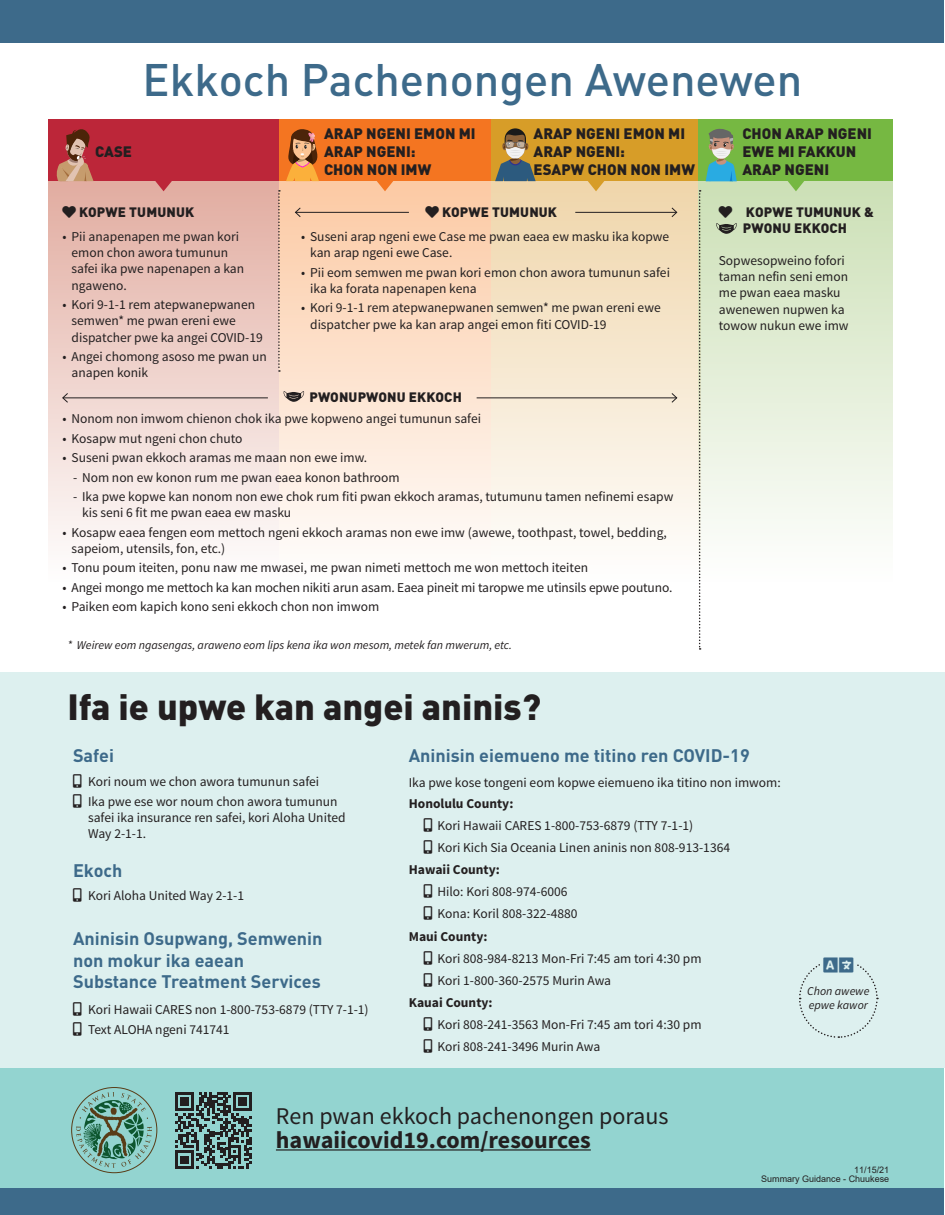
<style>
.page{position:relative;width:945px;height:1215px;background:#fff}
.page>*{position:absolute;margin:0;border:0;box-sizing:border-box;transform-origin:0 0}
.t1{font:500 45px "DIN Pro";color:#3d6a8a}
.t2{font:900 36px "DIN Pro";color:#231f20}
.normal_text{font:24px "Source Sans Pro";color:#231f20}
.normal_text-2{font:700 24px "Source Sans Pro";color:#231f20}
.t3{font:700 18px/21.6px "DIN Pro";color:#3d6a8a}
.t4{font:900 15px/18px "DIN Pro";color:#231f20}
.Indent{font:13.5px/16.2px "Source Sans Pro";color:#231f20}
.Indent_Icon{font:13.5px/16.2px "Source Sans Pro";color:#231f20}
.normal_text-3{font:13.5px/16.2px "Source Sans Pro";color:#231f20}
.t5{font:900 13.5px/16.2px "DIN Pro";letter-spacing:.01em;color:#231f20}
.Indent_Icon-2{font:700 13.5px "Source Sans Pro";color:#231f20}
.Indent-2{font:italic 12px "Source Sans Pro";color:#231f20}
.Indent_Icon-3{font:italic 12px/14.4px "Source Sans Pro";color:#231f20}
.t6{font:9px/9px "Arial";color:#231f20;text-align:right}
.s1{font-style:inherit}
</style>
<div class="page">
<div style="left:1px;top:1068px;width:943px;height:147px;background:#93d4d0"></div>
<div style="left:48px;top:181px;width:231px;height:400px;background:linear-gradient(to bottom,#e1aca0,#fdfdfd)"></div>
<div style="left:279px;top:181px;width:212px;height:400px;background:linear-gradient(to bottom,#fbc9a3,#fefefd)"></div>
<div style="left:491px;top:181px;width:209px;height:400px;background:linear-gradient(to bottom,#efd5aa,#fefdfd)"></div>
<div style="left:699px;top:181px;width:194px;height:400px;background:linear-gradient(to bottom,#ccdfb5,#fefefe)"></div>
<div style="left:0;top:672px;width:944px;height:396px;background:#ddf0ef"></div>
<hr style="left:276px;top:1149px;width:315px;height:2px;background:#231f20">
<svg style="left:278px;top:190px;width:2px;height:182px"></svg>
<hr style="left:63px;top:398px;width:205px;height:1px;background:#231f20">
<svg style="left:62px;top:393px;width:6px;height:10px"></svg>
<hr style="left:477px;top:398px;width:200px;height:1px;background:#231f20">
<svg style="left:671px;top:393px;width:6px;height:10px"></svg>
<hr style="left:575px;top:212px;width:102px;height:1px;background:#231f20">
<svg style="left:671px;top:207px;width:6px;height:10px"></svg>
<hr style="left:296px;top:212px;width:113px;height:1px;background:#231f20">
<svg style="left:295px;top:207px;width:6px;height:10px"></svg>
<svg style="left:699px;top:190px;width:2px;height:460px"></svg>
<svg style="left:284px;top:391px;width:20px;height:11px"></svg>
<svg style="left:716px;top:223px;width:21px;height:11px"></svg>
<svg style="left:154px;top:181px;width:19px;height:10px"></svg>
<svg style="left:375px;top:181px;width:20px;height:10px"></svg>
<svg style="left:586px;top:181px;width:20px;height:10px"></svg>
<svg style="left:786px;top:181px;width:20px;height:10px"></svg>
<div style="left:48px;top:119px;width:231px;height:62px;background:#bc2639"></div>
<div style="left:279px;top:119px;width:212px;height:62px;background:#f47521"></div>
<div style="left:491px;top:119px;width:209px;height:62px;background:#d79d28"></div>
<div style="left:699px;top:119px;width:194px;height:62px;background:#76b842"></div>
<svg style="left:56px;top:129px;width:38px;height:52px"></svg>
<svg style="left:286px;top:129px;width:33px;height:52px"></svg>
<svg style="left:706px;top:128px;width:31px;height:53px"></svg>
<svg style="left:495px;top:128px;width:41px;height:53px"></svg>
<div style="left:1px;top:0;width:943px;height:42px;background:#3d6a8a"></div>
<div style="left:1px;top:1189px;width:943px;height:26px;background:#3d6a8a"></div>
<svg style="left:71px;top:1087px;width:86px;height:86px"></svg>
<svg style="left:175px;top:1092px;width:77px;height:77px"></svg>
<svg style="left:799px;top:964px;width:80px;height:74px"></svg>
<svg style="left:62px;top:205px;width:14px;height:12px"></svg>
<svg style="left:425px;top:205px;width:14px;height:12px"></svg>
<svg style="left:718px;top:205px;width:15px;height:12px"></svg>
<p class="t4" style="left:95px;top:142px;width:38px">CASE</p>
<p class="t1" style="left:143px;top:49px;width:661px">Ekkoch Pachenongen Awenewen</p>
<p class="t4" style="left:324px;top:124px;width:153px">ARAP NGENI EMON MI<br>ARAP NGENI:</p>
<p class="t4" style="left:324px;top:160px;width:109px">CHON NON IMW</p>
<p class="t4" style="left:534px;top:124px;width:153px">ARAP NGENI EMON MI<br>ARAP NGENI:</p>
<p class="t4" style="left:534px;top:160px;width:163px">ESAPW CHON NON IMW</p>
<p class="t4" style="left:743px;top:124px;width:131px">CHON ARAP NGENI<br>EWE MI FAKKUN<br>ARAP NGENI</p>
<p class="t5" style="left:442px;top:203px;width:117px">KOPWE TUMUNUK</p>
<p class="t5" style="left:743px;top:203px;width:132px">KOPWE TUMUNUK &amp;<br>PWONU EKKOCH</p>
<p class="t5" style="left:79px;top:203px;width:117px">KOPWE TUMUNUK</p>
<p class="Indent" style="left:72px;top:229px;width:174px;text-indent:-9px">• Pii anapenapen me pwan kori emon chon awora tumunun safei ika pwe napenapen a kan ngaweno.</p>
<p class="Indent" style="left:72px;top:297px;width:193px;text-indent:-9px">• Kori 9-1-1 rem atepwanepwanen semwen* me pwan ereni ewe dispatcher pwe ka angei COVID-19</p>
<p class="Indent" style="left:72px;top:349px;width:197px;text-indent:-9px">• Angei chomong asoso me pwan un anapen konik</p>
<p class="Indent" style="left:63px;top:411px;width:420px">• Nonom non imwom chienon chok ika pwe kopweno angei tumunun safei</p>
<p class="Indent" style="left:63px;top:430px;width:181px">• Kosapw mut ngeni chon chuto</p>
<p class="Indent" style="left:63px;top:450px;width:306px">• Suseni pwan ekkoch aramas me maan non ewe imw.</p>
<p class="Indent" style="left:73px;top:469px;width:328px">- Nom non ew konon rum me pwan eaea konon bathroom</p>
<p class="Indent" style="left:82px;top:489px;width:593px;text-indent:-9px">- Ika pwe kopwe kan nonom non ewe chok rum fiti pwan ekkoch aramas, tutumunu tamen nefinemi esapw kis seni 6 fit me pwan eaea ew masku</p>
<p class="Indent" style="left:72px;top:524px;width:597px;text-indent:-9px">• Kosapw eaea fengen eom mettoch ngeni ekkoch aramas non ewe imw (awewe, toothpast, towel, bedding, sapeiom, utensils, fon, etc.)</p>
<p class="Indent" style="left:63px;top:560px;width:527px">• Tonu poum iteiten, ponu naw me mwasei, me pwan nimeti mettoch me won mettoch iteiten</p>
<p class="Indent" style="left:63px;top:579px;width:611px">• Angei mongo me mettoch ka kan mochen nikiti arun asam. Eaea pineit mi taropwe me utinsils epwe poutuno.</p>
<p class="Indent" style="left:63px;top:599px;width:318px">• Paiken eom kapich kono seni ekkoch chon non imwom</p>
<p class="Indent" style="left:310px;top:229px;width:360px;text-indent:-9px">• Suseni arap ngeni ewe Case me pwan eaea ew masku ika kopwe kan arap ngeni ewe Case.</p>
<p class="Indent" style="left:310px;top:264px;width:361px;text-indent:-9px">• Pii eom semwen me pwan kori emon chon awora tumunun safei ika ka forata napenapen kena</p>
<p class="Indent" style="left:310px;top:300px;width:352px;text-indent:-9px">• Kori 9-1-1 rem atepwanepwanen semwen* me pwan ereni ewe dispatcher pwe ka kan arap angei emon fiti COVID-19</p>
<p class="normal_text-3" style="left:719px;top:253px;width:131px">Sopwesopweino fofori taman nefin seni emon me pwan eaea masku awenewen nupwen ka towow nukun ewe imw</p>
<p class="t5" style="left:309px;top:388px;width:154px">PWONUPWONU EKKOCH</p>
<p class="Indent-2" style="left:68px;top:638px;width:446px">* Weirew eom ngasengas, araweno eom lips kena ika won mesom, metek fan mwerum, etc.</p>
<p class="t2" style="left:68px;top:683px;width:475px">Ifa ie upwe kan angei aninis?</p>
<p class="t3" style="left:73px;top:744px;width:42px">Safei</p>
<p class="t3" style="left:409px;top:744px;width:343px">Aninisin eiemueno me titino ren COVID-19</p>
<p class="Indent_Icon" style="left:88px;top:774px;width:233px">Kori noum we chon awora tumunun safei</p>
<p class="Indent_Icon" style="left:88px;top:793px;width:259px">Ika pwe ese wor noum chon awora tumunun safei ika insurance ren safei, kori Aloha United<br>Way 2-1-1.</p>
<p class="t3" style="left:73px;top:859px;width:51px">Ekoch</p>
<p class="Indent_Icon" style="left:88px;top:887px;width:158px">Kori Aloha United Way 2-1-1</p>
<p class="t3" style="left:73px;top:927px;width:251px">Aninisin Osupwang, Semwenin non mokur ika eaean<br>Substance Treatment Services</p>
<p class="Indent_Icon" style="left:88px;top:1002px;width:282px">Kori Hawaii CARES non 1-800-753-6879 (TTY 7-1-1)</p>
<p class="Indent_Icon" style="left:88px;top:1021px;width:143px">Text ALOHA ngeni 741741</p>
<p class="Indent_Icon" style="left:409px;top:774px;width:373px">Ika pwe kose tongeni eom kopwe eiemueno ika titino non imwom:</p>
<p class="Indent_Icon-2" style="left:409px;top:794px;width:106px">Honolulu County:</p>
<p class="Indent_Icon" style="left:437px;top:817px;width:257px">Kori Hawaii CARES 1-800-753-6879 (TTY 7-1-1)</p>
<p class="Indent_Icon" style="left:437px;top:840px;width:294px">Kori Kich Sia Oceania Linen aninis non 808-913-1364</p>
<p class="Indent_Icon-2" style="left:409px;top:861px;width:93px">Hawaii County:</p>
<p class="Indent_Icon" style="left:437px;top:884px;width:132px">Hilo: Kori 808-974-6006</p>
<p class="Indent_Icon" style="left:437px;top:906px;width:142px">Kona: Koril 808-322-4880</p>
<p class="Indent_Icon-2" style="left:409px;top:927px;width:80px">Maui County:</p>
<p class="Indent_Icon" style="left:437px;top:950px;width:266px">Kori 808-984-8213 Mon-Fri 7:45 am tori 4:30 pm</p>
<p class="Indent_Icon" style="left:437px;top:973px;width:175px">Kori 1-800-360-2575 Murin Awa</p>
<p class="Indent_Icon-2" style="left:409px;top:994px;width:85px">Kauai County:</p>
<p class="Indent_Icon" style="left:437px;top:1017px;width:266px">Kori 808-241-3563 Mon-Fri 7:45 am tori 4:30 pm</p>
<p class="Indent_Icon" style="left:437px;top:1039px;width:164px">Kori 808-241-3496 Murin Awa</p>
<p class="normal_text" style="left:276px;top:1101px;width:394px">Ren pwan ekkoch pachenongen poraus</p>
<p class="normal_text-2" style="left:276px;top:1124px;width:316px">hawaiicovid19.com/resources</p>
<p class="Indent_Icon-3" style="left:807px;top:984px;width:64px">Chon awewe epwe kawor</p>
<p class="t6" style="left:761px;top:1165px;width:130px">11/15/21<br>Summary Guidance - <span class="s1">Chuukese</span></p>
</div>
